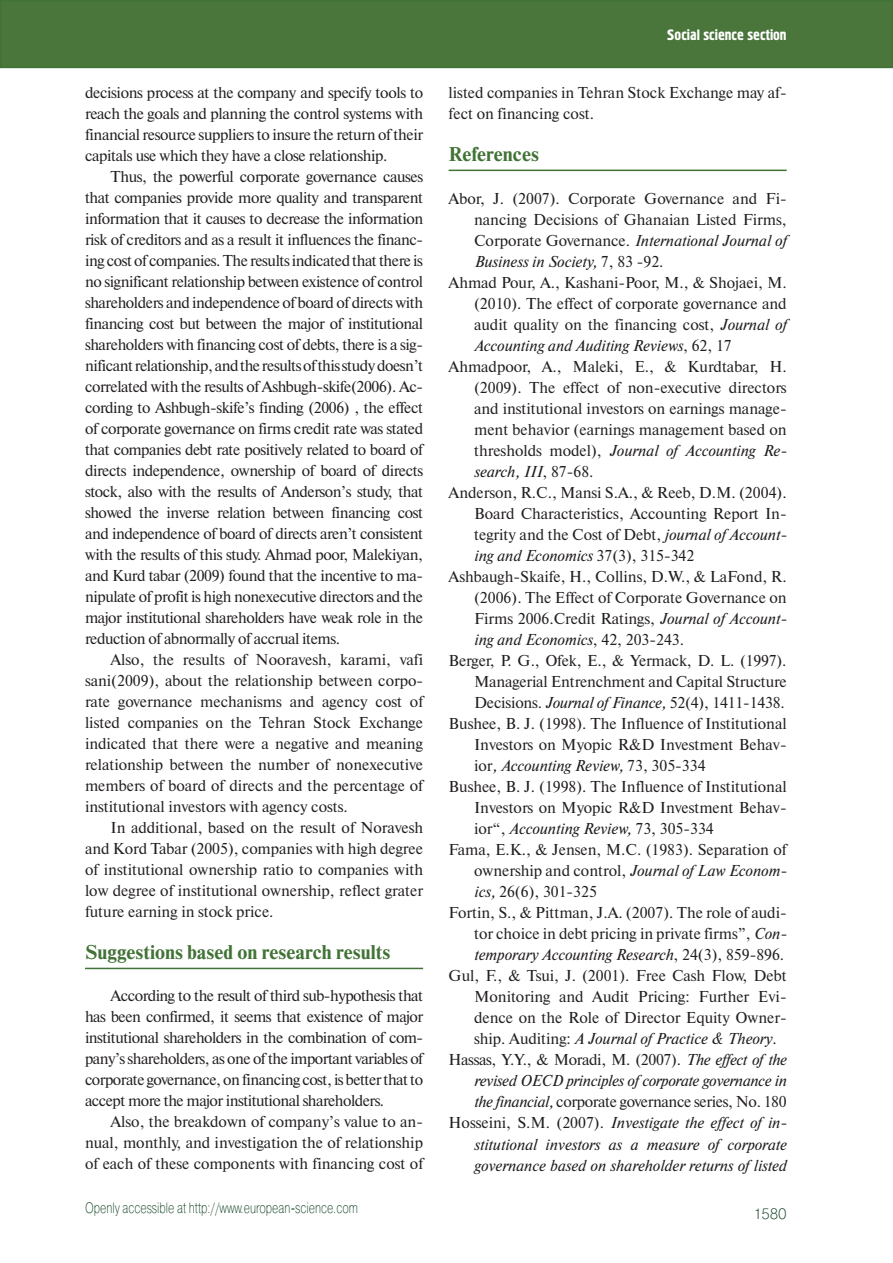
<style>
.page{position:relative;width:893px;height:1263px;background:#fff}
.page>*{position:absolute;margin:0;border:0;box-sizing:border-box;transform-origin:0 0}
.t1{font:700 18.75px "Newton C";color:#417236}
.t2{font:15.75px/21px "Newton C";color:#231f20;text-align:justify}
.t3{font:italic 15.75px "Newton C";color:#231f20}
.t4{font:italic 15.75px "Newton C";color:#1f2020}
.t5{font:15.75px "Newton C";color:#1f2020}
.t6{font:15.75px "Newton C";letter-spacing:-.02em;color:#1f2020}
.t7{font:italic 15.75px "Newton C";letter-spacing:-.02em;color:#1f2020}
.t8{font:15px "Pragmatica Light C";color:#0b3e1f;scale:.75 1}
.t9{font:15px "Hermes C";color:#fff}
.t10{font:15px "Pragmatica Light C";color:#0b3e1f}
.s1{font-style:normal}
.s2{color:#231f20}
.s3{font-style:italic;color:#231f20}
.s4{font-style:normal;color:#231f20}
.s5{font-style:italic}
</style>
<div class="page">
<div style="left:1px;top:1px;width:891px;height:66px;background:#4a763b"></div>
<div style="left:0;top:0;width:893px;height:68px;border:2px solid #417236"></div>
<hr style="left:85px;top:968px;width:338px;height:1px;background:#417236">
<hr style="left:449px;top:170px;width:338px;height:1px;background:#417236">
<p class="t2" style="left:85px;top:82px;width:340px">decisions process at the company and specify tools to reach the goals and planning the control systems with financial resource suppliers to insure the return of their capitals use which they have a close relationship.</p>
<p class="t2" style="left:85px;top:166px;width:340px;text-indent:26px">Thus, the powerful corporate governance causes that companies provide more quality and transparent information that it causes to decrease the information risk of creditors and as a result it influences the financ&shy;ing cost of companies. The results indicated that there is no significant relationship between existence of control shareholders and independence of board of directs with financing cost but between the major of institutional shareholders with financing cost of debts, there is a sig&shy;nificant relationship, and the results of this study doesn’t correlated with the results of Ashbugh-skife(2006). Ac&shy;cording to Ashbugh-skife’s finding (2006) , the effect of corporate governance on firms credit rate was stated that companies debt rate positively related to board of directs independence, ownership of board of directs stock, also with the results of Anderson’s study, that showed the inverse relation between financing cost and independence of board of directs aren’t consistent with the results of this study. Ahmad poor, Malekiyan, and Kurd tabar (2009) found that the incentive to ma&shy;nipulate of profit is high nonexecutive directors and the major institutional shareholders have weak role in the reduction of abnormally of accrual items.</p>
<p class="t2" style="left:85px;top:649px;width:340px;text-indent:26px">Also, the results of Nooravesh, karami, vafi sani(2009), about the relationship between corpo&shy;rate governance mechanisms and agency cost of listed companies on the Tehran Stock Exchange indicated that there were a negative and meaning relationship between the number of nonexecutive members of board of directs and the percentage of institutional investors with agency costs.</p>
<p class="t2" style="left:85px;top:817px;width:340px;text-indent:26px">In additional, based on the result of Noravesh and Kord Tabar (2005), companies with high degree of institutional ownership ratio to companies with low degree of institutional ownership, reflect grater future earning in stock price.</p>
<p class="t1" style="left:85px;top:941px;width:307px">Suggestions based on research results</p>
<p class="t2" style="left:85px;top:985px;width:340px;text-indent:26px">According to the result of third sub-hypothesis that has been confirmed, it seems that existence of major institutional shareholders in the combination of com&shy;pany’s shareholders, as one of the important variables of corporate governance, on financing cost, is better that to accept more the major institutional shareholders.</p>
<p class="t2" style="left:85px;top:1111px;width:340px;text-indent:26px">Also, the breakdown of company’s value to an&shy;nual, monthly, and investigation the of relationship of each of these components with financing cost of</p>
<p class="t8" style="left:85px;top:1199px;width:365px">Openly accessible at http://www.european-science.com</p>
<p class="t9" style="left:667px;top:26px;width:121px">Social science section</p>
<p class="t2" style="left:449px;top:82px;width:340px">listed companies in Tehran Stock Exchange may af&shy;fect on financing cost.</p>
<p class="t1" style="left:449px;top:143px;width:92px">References</p>
<p class="t2" style="left:449px;top:188px;width:340px">Abor, J. (2007). Corporate Governance and Fi-</p>
<p class="t2" style="left:474px;top:209px;width:314px">nancing Decisions of Ghanaian Listed Firms,</p>
<p class="t3" style="left:474px;top:232px;width:314px"><span class="s1">Corporate Governance.</span> International Journal of</p>
<p class="t3" style="left:474px;top:253px;width:191px">Business in Society, <span class="s1">7, 83 -92.</span></p>
<p class="t5" style="left:449px;top:274px;width:340px">Ahmad Pour<span class="s2">,</span> A., Kashani<span class="s2">-Poor,</span> M.<span class="s2">, &amp;</span> Shojaei<span class="s2">, M.</span></p>
<p class="t5" style="left:474px;top:295px;width:314px"><span class="s2">(2010). The effect of</span> corporate governance and</p>
<p class="t5" style="left:474px;top:316px;width:314px">audit quality on the financing cost<span class="s2">,</span> <span class="s3">Journal of</span></p>
<p class="t4" style="left:474px;top:337px;width:259px">Accounting and Auditing Reviews<span class="s4">,</span> <span class="s1">62</span><span class="s4">,</span> <span class="s1">17</span></p>
<p class="t2" style="left:449px;top:356px;width:339px">Ahmadpoor, A., Maleki, E., &amp; Kurdtabar, H.</p>
<p class="t2" style="left:474px;top:377px;width:314px">(2009). The effect of non-executive directors</p>
<p class="t2" style="left:474px;top:398px;width:314px">and institutional investors on earnings manage-</p>
<p class="t2" style="left:474px;top:419px;width:314px">ment behavior (earnings management based on</p>
<p class="t3" style="left:474px;top:442px;width:314px"><span class="s1">thresholds model),</span> Journal of Accounting Re-</p>
<p class="t3" style="left:474px;top:463px;width:121px">search, III<span class="s1">, 87-68.</span></p>
<p class="t2" style="left:449px;top:482px;width:340px">Anderson, R.C., Mansi S.A., &amp; Reeb, D.M. (2004).</p>
<p class="t2" style="left:474px;top:503px;width:314px">Board Characteristics, Accounting Report In-</p>
<p class="t2" style="left:474px;top:524px;width:314px">tegrity and the Cost of Debt, <span class="s5">journal of Account-</span></p>
<p class="t3" style="left:474px;top:547px;width:222px">ing and Economics <span class="s1">37(3), 315-342</span></p>
<p class="t2" style="left:449px;top:566px;width:339px">Ashbaugh-Skaife, H., Collins, D.W., &amp; LaFond, R.</p>
<p class="t2" style="left:474px;top:587px;width:314px">(2006). The Effect of Corporate Governance on</p>
<p class="t2" style="left:474px;top:608px;width:314px">Firms 2006.Credit Ratings, <span class="s5">Journal of Account-</span></p>
<p class="t3" style="left:474px;top:631px;width:212px">ing and Economics<span class="s1">, 42, 203-243.</span></p>
<p class="t2" style="left:449px;top:650px;width:339px">Berger, P. G., Ofek, E., &amp; Yermack, D. L. (1997).</p>
<p class="t2" style="left:474px;top:671px;width:314px">Managerial Entrenchment and Capital Structure</p>
<p class="t2" style="left:474px;top:692px;width:312px">Decisions. <span class="s5">Journal of Finance,</span> 52(4), 1411-1438.</p>
<p class="t2" style="left:449px;top:713px;width:339px">Bushee, B. J. (1998). The Influence of Institutional</p>
<p class="t2" style="left:474px;top:734px;width:314px">Investors on Myopic R&amp;D Investment Behav-</p>
<p class="t3" style="left:474px;top:757px;width:233px"><span class="s1">ior</span>, Accounting Review, <span class="s1">73, 305-334</span></p>
<p class="t2" style="left:449px;top:776px;width:339px">Bushee, B. J. (1998). The Influence of Institutional</p>
<p class="t2" style="left:474px;top:797px;width:314px">Investors on Myopic R&amp;D Investment Behav-</p>
<p class="t3" style="left:474px;top:820px;width:241px"><span class="s1">ior“,</span> Accounting Review, <span class="s1">73, 305-334</span></p>
<p class="t2" style="left:449px;top:839px;width:340px">Fama, E.K., &amp; Jensen, M.C. (1983). Separation of</p>
<p class="t2" style="left:474px;top:860px;width:314px">ownership and control, <span class="s5">Journal of Law Econom-</span></p>
<p class="t2" style="left:474px;top:881px;width:124px"><span class="s5">ics,</span> 26(6), 301-325</p>
<p class="t2" style="left:449px;top:902px;width:340px">Fortin, S., &amp; Pittman, J.A. (2007). The role of audi-</p>
<p class="t2" style="left:474px;top:923px;width:314px">tor choice in debt pricing in private firms”, <span class="s5">Con-</span></p>
<p class="t3" style="left:474px;top:946px;width:312px">temporary Accounting Research<span class="s1">, 24(3), 859-896.</span></p>
<p class="t2" style="left:449px;top:965px;width:340px">Gul, F., &amp; Tsui, J. (2001). Free Cash Flow, Debt</p>
<p class="t2" style="left:474px;top:986px;width:314px">Monitoring and Audit Pricing: Further Evi-</p>
<p class="t2" style="left:474px;top:1007px;width:314px">dence on the Role of Director Equity Owner-</p>
<p class="t3" style="left:474px;top:1030px;width:304px"><span class="s1">ship. Auditing:</span> A Journal of Practice &amp; Theory<span class="s1">.</span></p>
<p class="t6" style="left:449px;top:1050px;width:340px">Hassas, Y.Y., &amp; Moradi<span class="s2">,</span> M. <span class="s2">(2007).</span> <span class="s5">The effect of the</span></p>
<p class="t7" style="left:474px;top:1072px;width:314px">revised OECD principles of corporate governance in</p>
<p class="t6" style="left:474px;top:1092px;width:314px"><span class="s5">the financial</span><span class="s3">,</span> corporate governance series<span class="s2">, No.</span> 180</p>
<p class="t4" style="left:449px;top:1114px;width:340px"><span class="s1">Hosseini</span><span class="s4">,</span> <span class="s1">S.M</span><span class="s4">. (2007).</span> Investigate the effect of in-</p>
<p class="t4" style="left:474px;top:1136px;width:314px">stitutional investors as a measure of corporate</p>
<p class="t4" style="left:474px;top:1157px;width:314px">governance based on shareholder returns of listed</p>
<p class="t10" style="left:753px;top:1205px;width:35px">1580</p>
</div>
